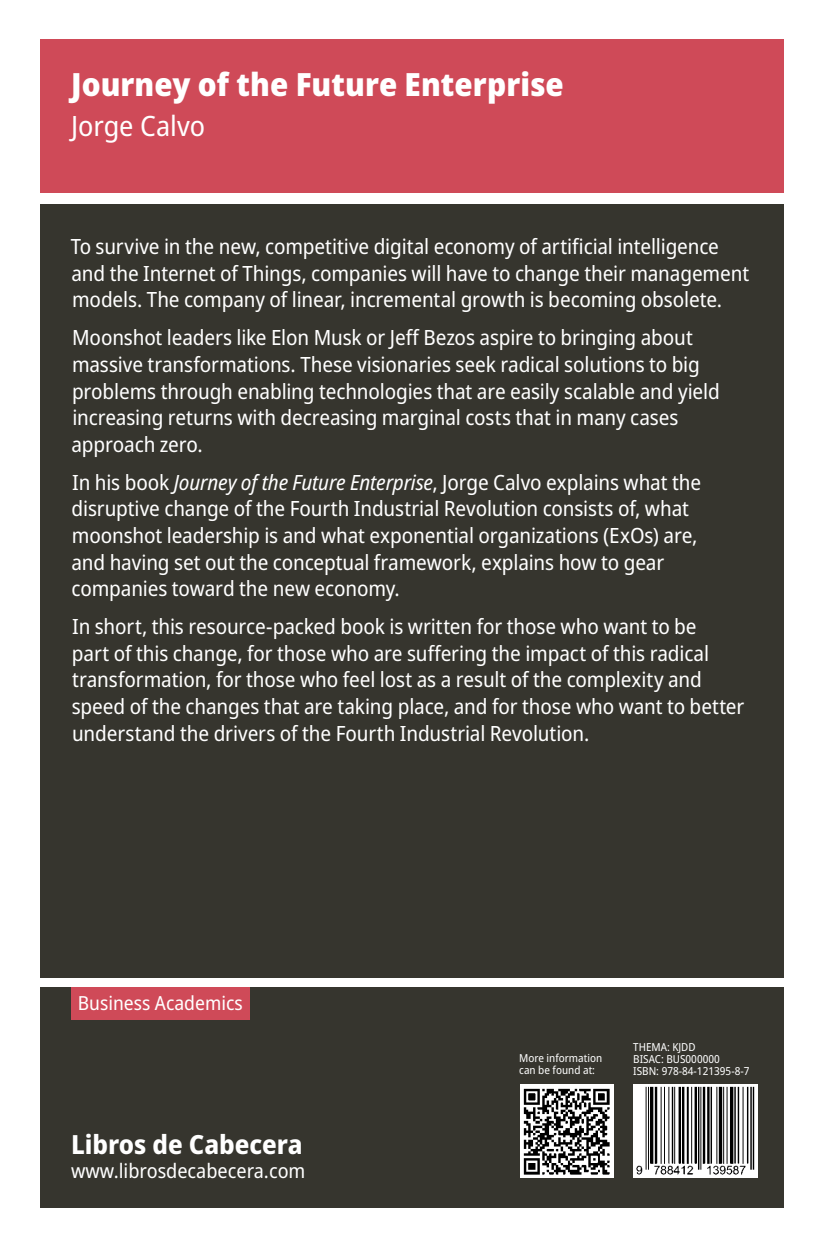
<style>
.page{position:relative;width:823px;height:1248px;background:#fff}
.page>*{position:absolute;margin:0;border:0;box-sizing:border-box;transform-origin:0 0}
.t1{font:900 semi-condensed 32px "Noto Sans";letter-spacing:.005em;color:#fff}
.t2{font:semi-condensed 28px "Noto Sans";letter-spacing:-.005em;color:#fff}
.t3{font:800 semi-condensed 26.4px "Noto Sans";color:#fff}
.t4{font:semi-condensed 21px/26.6px "Noto Sans";letter-spacing:-.005em;color:#fff}
.t5{font:semi-condensed 20px "Noto Sans";color:#fff}
.t6{font:semi-condensed 19.4px "Noto Sans";color:#fff}
.t7{font:semi-condensed 11px/12px "Noto Sans";color:#fff}
.s1{font-style:italic}
</style>
<div class="page">
<div style="left:41px;top:987px;width:742px;height:220px;background:#36352e"></div>
<div style="left:41px;top:39px;width:742px;height:153px;background:#cf4a58"></div>
<div style="left:41px;top:204px;width:742px;height:773px;background:#36352e"></div>
<div style="left:71px;top:987px;width:178px;height:32px;background:#cf4a58"></div>
<img style="left:633px;top:1084px;width:124px;height:92px">
<img style="left:520px;top:1084px;width:93px;height:93px">
<p class="t1" style="left:71px;top:60px;width:494px">Journey of the Future Enterprise</p>
<p class="t2" style="left:71px;top:106px;width:135px">Jorge Calvo</p>
<p class="t4" style="left:71px;top:234px;width:679px">To survive in the new, competitive digital economy of artificial intelligence and the Internet of Things, companies will have to change their management models. The company of linear, incremental growth is becoming obsolete.</p>
<p class="t4" style="left:71px;top:325px;width:649px">Moonshot leaders like Elon Musk or Jeff Bezos aspire to bringing about massive transformations. These visionaries seek radical solutions to big problems through enabling technologies that are easily scalable and yield increasing returns with decreasing marginal costs that in many cases approach zero.</p>
<p class="t4" style="left:71px;top:469px;width:631px">In his book <span class="s1">Journey of the Future Enterprise</span>, Jorge Calvo explains what the disruptive change of the Fourth Industrial Revolution consists of, what moonshot leadership is and what exponential organizations (ExOs) are, and having set out the conceptual framework, explains how to gear companies toward the new economy.</p>
<p class="t4" style="left:72px;top:613px;width:673px">In short, this resource-packed book is written for those who want to be<br>part of this change, for those who are suffering the impact of this radical transformation, for those who feel lost as a result of the complexity and speed of the changes that are taking place, and for those who want to better understand the drivers of the Fourth Industrial Revolution.</p>
<p class="t6" style="left:78px;top:989px;width:166px">Business Academics</p>
<p class="t3" style="left:71px;top:1124px;width:233px">Libros de Cabecera</p>
<p class="t5" style="left:71px;top:1156px;width:236px">www.librosdecabecera.com</p>
<p class="t7" style="left:519px;top:1052px;width:84px">More information can be found at:</p>
<p class="t7" style="left:633px;top:1041px;width:118px">THEMA: KJDD<br>BISAC: BUS000000<br>ISBN: 978-84-121395-8-7</p>
</div>
